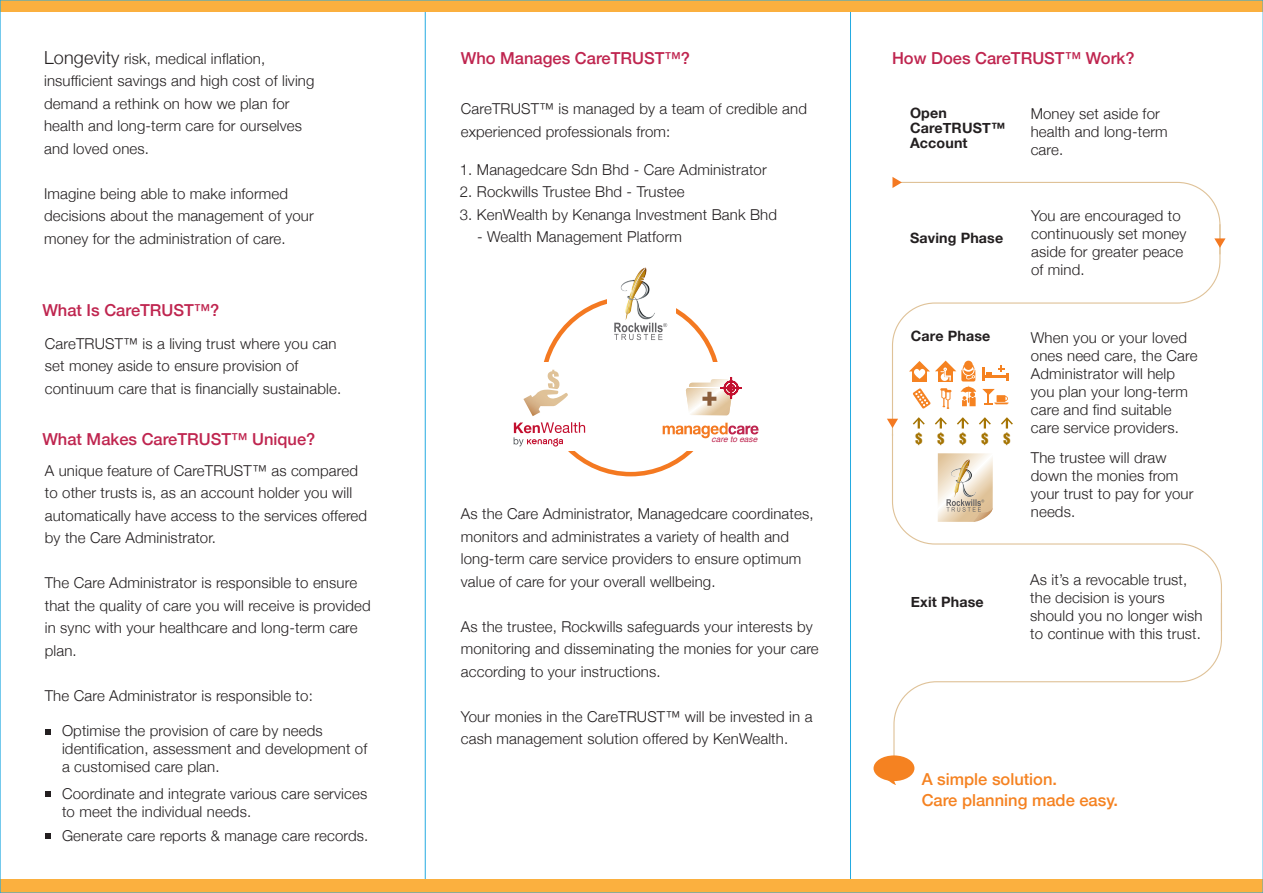
<style>
.page{position:relative;width:1263px;height:893px;background:#fff}
.page>*{position:absolute;margin:0;border:0;box-sizing:border-box;transform-origin:0 0}
.t1{font:500 16.5px "Helvetica Neue";color:#bf254f}
.t2{font:500 16.5px/21px "Helvetica Neue";color:#f58221}
.t3{font:300 15px/22.5px "Helvetica Neue";letter-spacing:.01em;color:#231f20}
.t4{font:700 14.25px/15px "Helvetica Neue";letter-spacing:.01em;color:#231f20}
.t5{font:13.5px "Impact";color:#a57403}
.t6{font:italic 8.25px "Helvetica";color:#bf254f}
.s1{font-size:18px}
</style>
<div class="page">
<hr style="left:425px;top:0;width:1px;height:893px;background:#24aae1">
<hr style="left:850px;top:0;width:1px;height:893px;background:#24aae1">
<svg style="left:45px;top:729px;width:6px;height:5px"></svg>
<svg style="left:45px;top:791px;width:6px;height:6px"></svg>
<svg style="left:45px;top:833px;width:6px;height:6px"></svg>
<svg style="left:663px;top:423px;width:95px;height:15px"></svg>
<svg style="left:523px;top:370px;width:45px;height:46px"></svg>
<img style="left:615px;top:267px;width:42px;height:56px">
<svg style="left:614px;top:323px;width:53px;height:17px"></svg>
<hr style="left:730px;top:377px;width:2px;height:22px;background:#c3102f">
<hr style="left:720px;top:387px;width:22px;height:2px;background:#c3102f">
<svg style="left:686px;top:379px;width:53px;height:36px"></svg>
<svg style="left:514px;top:422px;width:71px;height:25px"></svg>
<svg style="left:892px;top:437px;width:330px;height:165px"></svg>
<svg style="left:891px;top:255px;width:330px;height:182px"></svg>
<svg style="left:893px;top:602px;width:329px;height:167px"></svg>
<svg style="left:887px;top:419px;width:11px;height:9px"></svg>
<svg style="left:892px;top:177px;width:333px;height:78px"></svg>
<div style="left:873px;top:755px;width:41px;height:26px;background:#f58221;border-radius:50%"></div>
<svg style="left:887px;top:780px;width:9px;height:5px"></svg>
<div style="left:0;top:0;width:1263px;height:12px;background:#fbb03f"></div>
<div style="left:0;top:879px;width:1263px;height:14px;background:#fbb03f"></div>
<p class="t3" style="left:44px;top:46px;width:272px"><span class="s1">Longevity</span> risk, medical inflation, insufficient savings and high cost of living demand a rethink on how we plan for health and long-term care for ourselves and loved ones.</p>
<p class="t3" style="left:44px;top:181px;width:271px">Imagine being able to make informed decisions about the management of your money for the administration of care.</p>
<p class="t1" style="left:42px;top:297px;width:179px">What Is CareTRUST™?</p>
<p class="t3" style="left:45px;top:332px;width:298px">CareTRUST™ is a living trust where you can set money aside to ensure provision of continuum care that is financially sustainable.</p>
<p class="t1" style="left:42px;top:426px;width:275px">What Makes CareTRUST™ Unique?</p>
<p class="t3" style="left:45px;top:458px;width:324px">A unique feature of CareTRUST™ as compared to other trusts is, as an account holder you will automatically have access to the services offered by the Care Administrator.</p>
<p class="t3" style="left:45px;top:571px;width:327px">The Care Administrator is responsible to ensure that the quality of care you will receive is provided in sync with your healthcare and long-term care plan.</p>
<p class="t3" style="left:45px;top:683px;width:270px">The Care Administrator is responsible to:</p>
<p class="t3" style="left:62px;top:721px;width:307px;line-height:18px">Optimise the provision of care by needs identification, assessment and development of a customised care plan.</p>
<p class="t3" style="left:62px;top:784px;width:307px;line-height:18px">Coordinate and integrate various care services to meet the individual needs.</p>
<p class="t3" style="left:62px;top:823px;width:308px">Generate care reports &amp; manage care records.</p>
<p class="t1" style="left:461px;top:45px;width:231px">Who Manages CareTRUST™?</p>
<p class="t1" style="left:892px;top:45px;width:244px">How Does CareTRUST™ Work?</p>
<p class="t3" style="left:461px;top:97px;width:348px">CareTRUST™ is managed by a team of credible and experienced professionals from:</p>
<p class="t3" style="left:460px;top:157px;width:309px">1. Managedcare Sdn Bhd - Care Administrator</p>
<p class="t3" style="left:460px;top:180px;width:226px">2. Rockwills Trustee Bhd - Trustee</p>
<p class="t3" style="left:460px;top:202px;width:319px">3. KenWealth by Kenanga Investment Bank Bhd</p>
<p class="t3" style="left:477px;top:225px;width:207px">- Wealth Management Platform</p>
<p class="t6" style="left:712px;top:433px;width:47px">care to ease</p>
<p class="t3" style="left:461px;top:502px;width:354px">As the Care Administrator, Managedcare coordinates, monitors and administrates a variety of health and long-term care service providers to ensure optimum value of care for your overall wellbeing.</p>
<p class="t3" style="left:461px;top:614px;width:359px">As the trustee, Rockwills safeguards your interests by monitoring and disseminating the monies for your care according to your instructions.</p>
<p class="t3" style="left:461px;top:704px;width:353px">Your monies in the CareTRUST™ will be invested in a cash management solution offered by KenWealth.</p>
<p class="t4" style="left:910px;top:106px;width:97px">Open<br>CareTRUST™<br>Account</p>
<p class="t4" style="left:910px;top:231px;width:95px">Saving Phase</p>
<p class="t3" style="left:1031px;top:104px;width:139px;line-height:18px">Money set aside for health and long-term care.</p>
<p class="t3" style="left:1031px;top:206px;width:157px;line-height:18px">You are encouraged to continuously set money aside for greater peace of mind.</p>
<p class="t4" style="left:911px;top:329px;width:81px">Care Phase</p>
<p class="t5" style="left:915px;top:427px;width:97px;rotate:1deg">$$$$$</p>
<p class="t3" style="left:1031px;top:327px;width:168px;line-height:18px">When you or your loved ones need care, the Care<br>Administrator will help you plan your long-term care and find suitable care service providers.</p>
<p class="t3" style="left:1031px;top:447px;width:164px;line-height:18px">The trustee will draw down the monies from your trust to pay for your needs.</p>
<p class="t4" style="left:911px;top:595px;width:74px">Exit Phase</p>
<p class="t3" style="left:1030px;top:570px;width:174px;line-height:18px">As it’s a revocable trust, the decision is yours should you no longer wish to continue with this trust.</p>
<p class="t2" style="left:922px;top:768px;width:198px">A simple solution.<br>Care planning made easy.</p>
</div>
